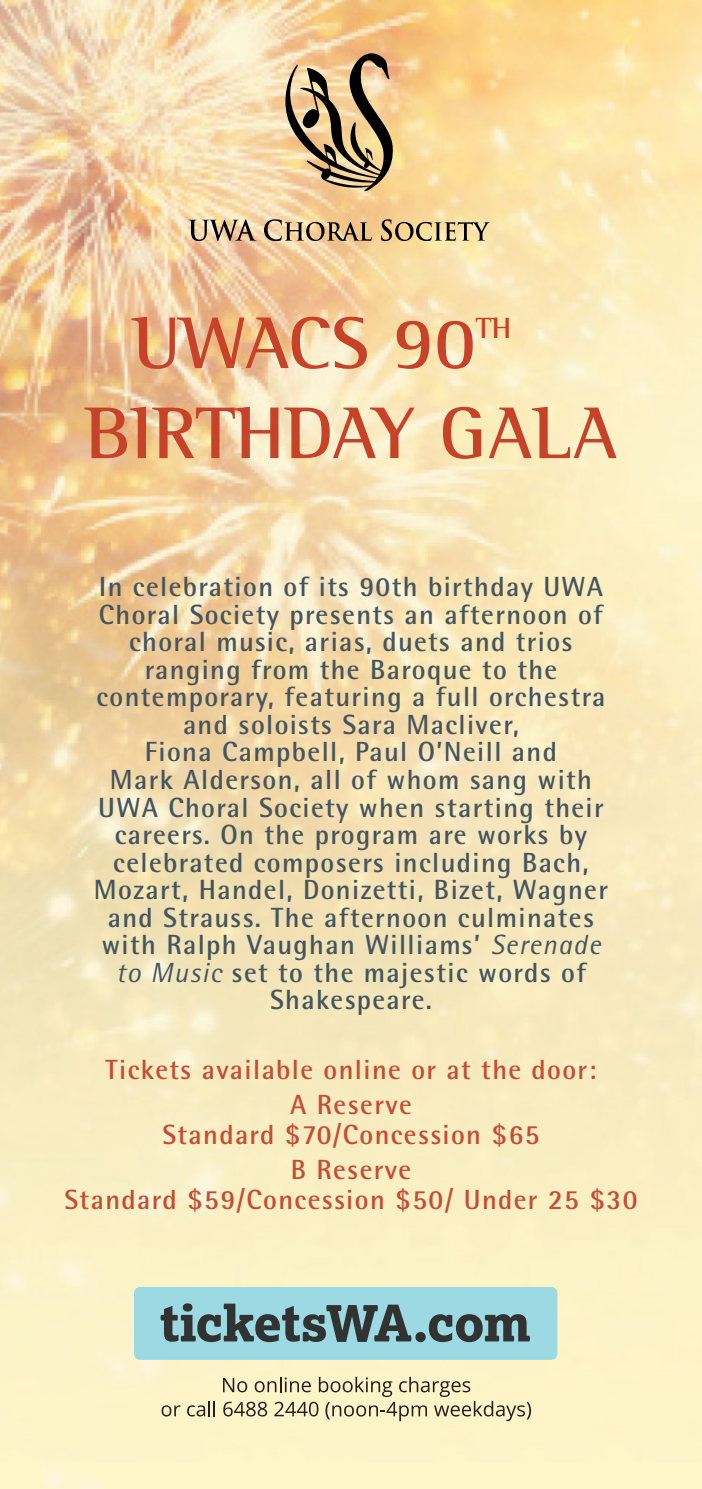
<style>
.page{position:relative;width:702px;height:1489px;background:#fff}
.page>*{position:absolute;margin:0;border:0;box-sizing:border-box;transform-origin:0 0}
.t1{font:700 75px "Rotis Semi Serif Std";color:#c64228}
.t2{font:700 30px "Rotis Semi Serif Std";color:#c64228}
.t3{font:700 27.75px/27.5px "Rotis Semi Sans Std";letter-spacing:.05em;color:#45555f;text-align:center}
.t4{font:700 27.75px "Rotis Semi Sans Std";letter-spacing:.05em;color:#c64c33}
.s1{font-weight:400;font-style:italic}
</style>
<div class="page">
<img style="left:0;top:0;width:702px;height:1488px">
<svg style="left:283px;top:53px;width:111px;height:138px;background:#ad956f"></svg>
<svg style="left:188px;top:219px;width:68px;height:22px"></svg>
<svg style="left:264px;top:219px;width:108px;height:22px;background:#b49a74"></svg>
<svg style="left:381px;top:219px;width:109px;height:22px;background:#bba678"></svg>
<div style="left:140px;top:1292px;width:411px;height:61px;background:#9dd9e3"></div>
<div style="left:134px;top:1286px;width:423px;height:73px;border:12px solid #9dd9e3"></div>
<svg style="left:160px;top:1303px;width:370px;height:38px"></svg>
<svg style="left:161px;top:1405px;width:19px;height:11px"></svg>
<svg style="left:187px;top:1400px;width:28px;height:16px"></svg>
<svg style="left:223px;top:1376px;width:308px;height:44px;background:#d9d1ac"></svg>
<p class="t1" style="left:132px;top:298px;width:345px">UWACS 90</p>
<p class="t2" style="left:476px;top:309px;width:37px">TH</p>
<p class="t1" style="left:84px;top:388px;width:534px">BIRTHDAY GALA</p>
<p class="t3" style="left:99px;top:572px;width:506px">In celebration of its 90th birthday UWA<br>Choral Society presents an afternoon of choral music, arias, duets and trios</p>
<p class="t3" style="left:145px;top:655px;width:414px">ranging from the Baroque to the</p>
<p class="t3" style="left:96px;top:682px;width:510px">contemporary, featuring a full orchestra and soloists Sara Macliver,</p>
<p class="t3" style="left:145px;top:737px;width:413px">Fiona Campbell, Paul O’Neill and</p>
<p class="t3" style="left:98px;top:765px;width:507px">Mark Alderson, all of whom sang with<br>UWA Choral Society when starting their</p>
<p class="t3" style="left:94px;top:820px;width:515px">careers. On the program are works by celebrated composers including Bach, Mozart, Handel, Donizetti, Bizet, Wagner and Strauss. The afternoon culminates with Ralph Vaughan Williams’ <span class="s1">Serenade to Music</span> set to the majestic words of Shakespeare.</p>
<p class="t4" style="left:106px;top:1052px;width:492px">Tickets available online or at the door:</p>
<p class="t4" style="left:290px;top:1087px;width:123px">A Reserve</p>
<p class="t4" style="left:162px;top:1117px;width:379px">Standard $70/Concession $65</p>
<p class="t4" style="left:291px;top:1152px;width:122px">B Reserve</p>
<p class="t4" style="left:64px;top:1182px;width:574px">Standard $59/Concession $50/ Under 25 $30</p>
</div>
